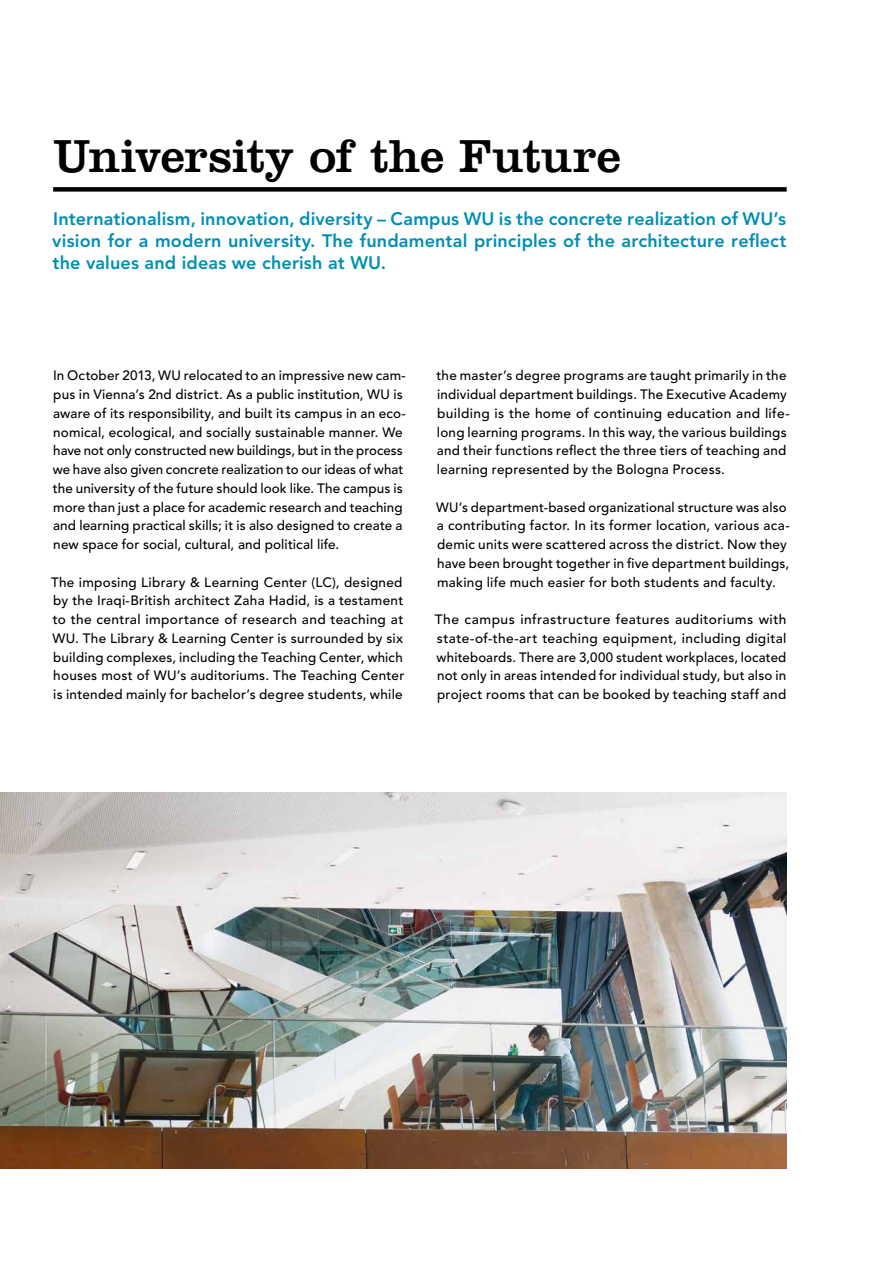
<style>
.page{position:relative;width:893px;height:1263px;background:#fff}
.page>*{position:absolute;margin:0;border:0;box-sizing:border-box;transform-origin:0 0}
.t1{font:48px "Clarendon LT Std";letter-spacing:-.005em;color:#000}
.t2{font:800 18px/21.8px "Avenir LT Std";letter-spacing:.005em;color:#008fb3;text-align:justify}
.t3{font:500 13.5px/18.8px "Avenir LT Std";letter-spacing:.015em;color:#000}
</style>
<div class="page">
<img style="left:0;top:793px;width:787px;height:375px">
<div style="left:53px;top:187px;width:734px;height:5px;background:#000"></div>
<h1 class="t1" style="left:53px;top:128px;width:569px">University of the Future</h1>
<h2 class="t2" style="left:52px;top:208px;width:736px">Internationalism, innovation, diversity – Campus WU is the concrete realization of WU’s vision for a modern university. The fundamental principles of the architecture reflect the values and ideas we cherish at WU.</h2>
<p class="t3" style="left:53px;top:367px;width:355px">In October 2013, WU relocated to an impressive new cam&shy;pus in Vienna’s 2nd district. As a public institution, WU is aware of its responsibility, and built its campus in an eco&shy;nomical, ecological, and socially sustainable manner. We have not only constructed new buildings, but in the process we have also given concrete realization to our ideas of what the university of the future should look like. The campus is more than just a place for academic research and teaching and learning practical skills; it is also designed to create a new space for social, cultural, and political life.</p>
<p class="t3" style="left:51px;top:573px;width:355px">The imposing Library &amp; Learning Center (LC), designed by the Iraqi-British architect Zaha Hadid, is a testament to the central importance of research and teaching at WU. The Library &amp; Learning Center is surrounded by six building complexes, including the Teaching Center, which houses most of WU’s auditoriums. The Teaching Center is intended mainly for bachelor’s degree students, while</p>
<p class="t3" style="left:436px;top:367px;width:355px">the master’s degree programs are taught primarily in the individual department buildings. The Executive Academy building is the home of continuing education and life&shy;long learning programs. In this way, the various buildings and their functions reflect the three tiers of teaching and learning represented by the Bologna Process.</p>
<p class="t3" style="left:436px;top:498px;width:355px">WU’s department-based organizational structure was also a contributing factor. In its former location, various aca&shy;demic units were scattered across the district. Now they have been brought together in five department buildings, making life much easier for both students and faculty.</p>
<p class="t3" style="left:435px;top:610px;width:353px;text-align:justify">The campus infrastructure features auditoriums with state-of-the-art teaching equipment, including digital whiteboards. There are 3,000 student workplaces, located not only in areas intended for individual study, but also in project rooms that can be booked by teaching staff and</p>
</div>
